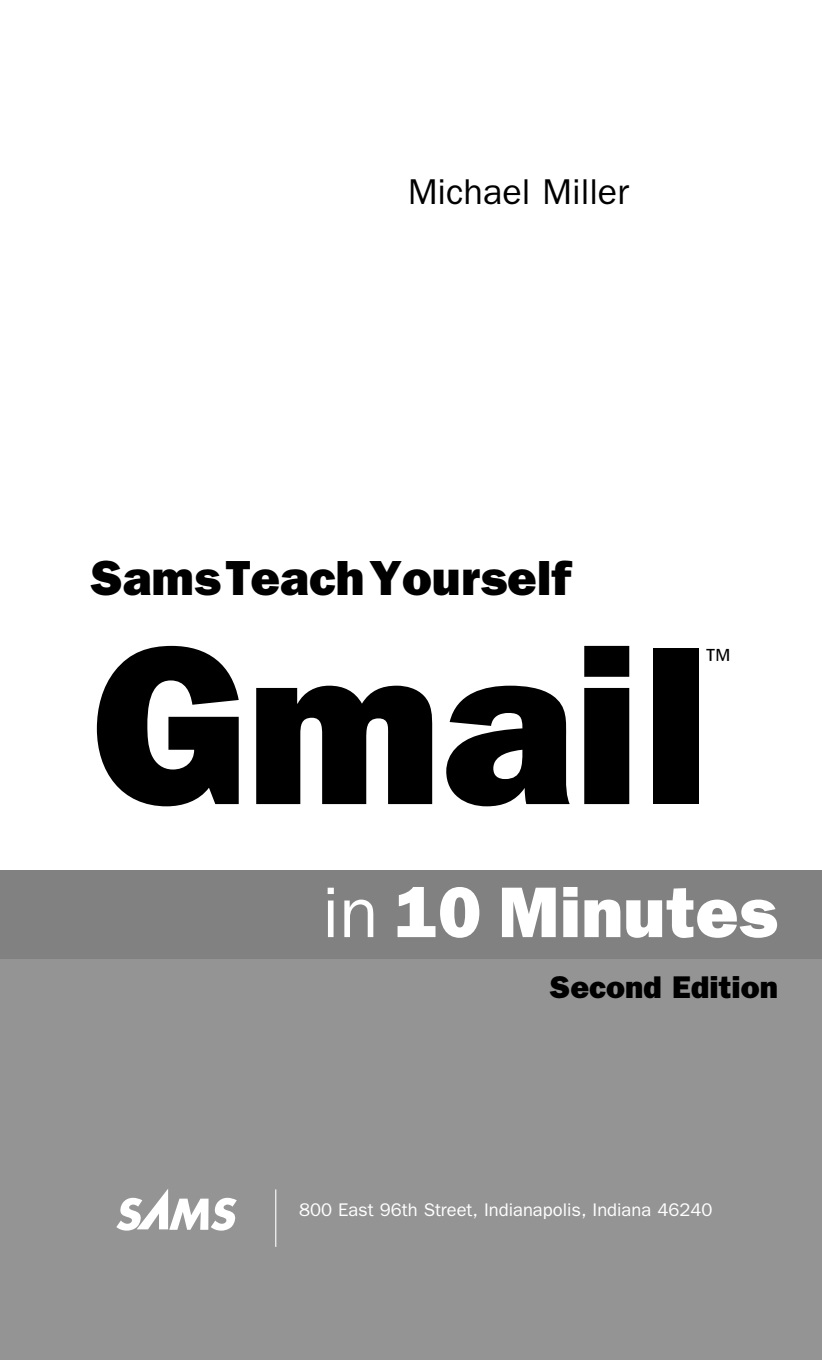
<style>
.page{position:relative;width:822px;height:1360px;background:#fff}
.page>*{position:absolute;margin:0;border:0;box-sizing:border-box;transform-origin:0 0}
.t1{font:227.03px "ITC Franklin Gothic Std Hvy";color:#000}
.t2{font:72px "ITC Franklin Gothic Std Hvy";color:#fff}
.t3{font:49.5px "ITC Franklin Gothic Std Hvy";color:#000}
.t4{font:36px "ITC Franklin Gothic Std";color:#000}
.t5{font:31.5px "ITC Franklin Gothic Std Hvy";color:#000}
.t6{font:29.25px "ITC Franklin Gothic Std";color:#000}
.t7{font:18.45px "ITC Franklin Gothic Std";color:#fff}
.s1{font-family:"ITC Franklin Gothic Std"}
</style>
<div class="page">
<div style="left:0;top:870px;width:821px;height:489px;background:#949494"></div>
<div style="left:0;top:870px;width:821px;height:88px;background:#818181"></div>
<svg style="left:116px;top:1189px;width:121px;height:41px"></svg>
<hr style="left:275px;top:1189px;width:1px;height:57px;background:#fff">
<h3 class="t4" style="left:408px;top:180px;width:222px">Michael Miller</h3>
<h3 class="t3" style="left:90px;top:561px;width:483px">SamsTeachYourself</h3>
<h1 class="t1" style="left:92px;top:647px;width:619px">Gmail</h1>
<h3 class="t6" style="left:705px;top:648px;width:26px">™</h3>
<h2 class="t2" style="left:322px;top:887px;width:457px"><span class="s1">in</span> 10 Minutes</h2>
<h3 class="t5" style="left:549px;top:976px;width:230px">Second Edition</h3>
<p class="t7" style="left:299px;top:1203px;width:415px">800 East 96th Street, Indianapolis, Indiana 46240</p>
</div>
